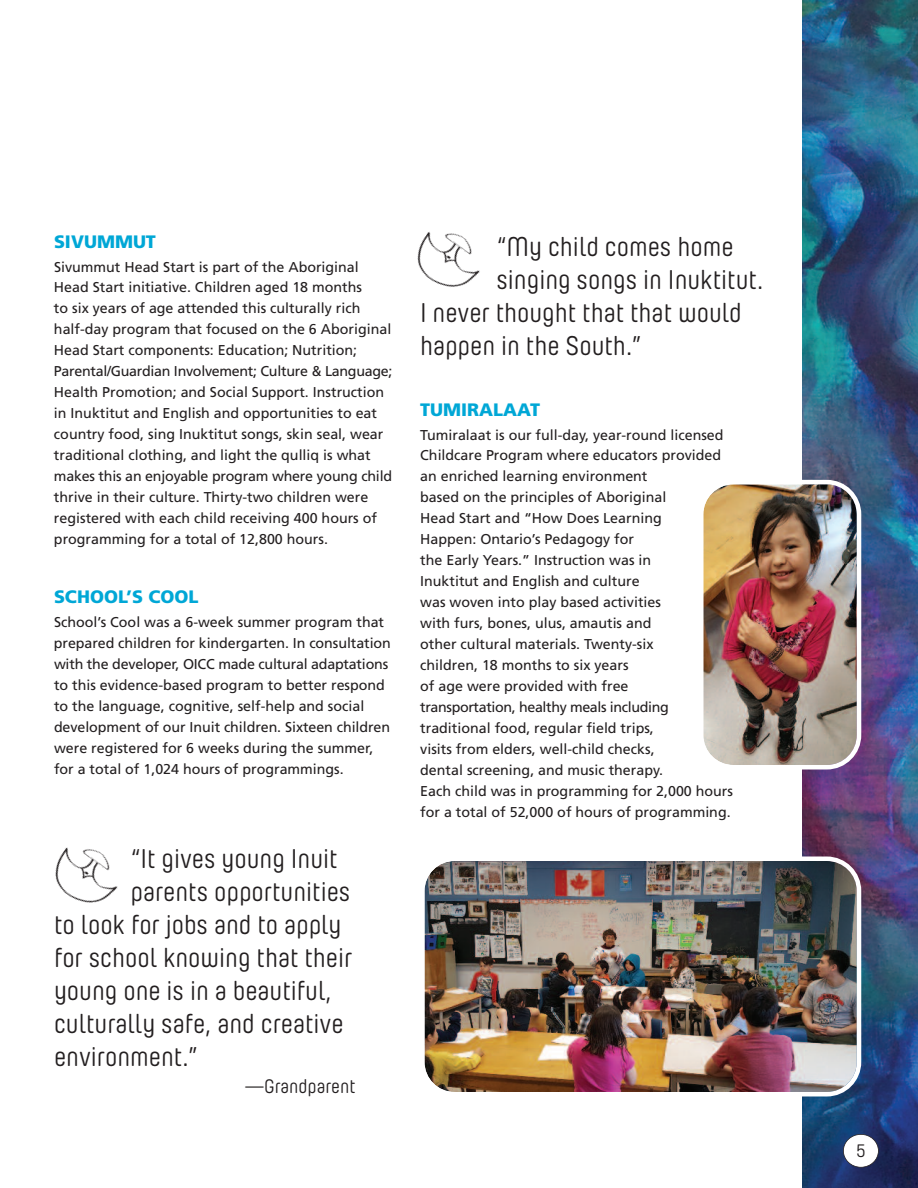
<style>
.page{position:relative;width:918px;height:1188px;background:#fff}
.page>*{position:absolute;margin:0;border:0;box-sizing:border-box;transform-origin:0 0}
.t1{font:27px "Yummo W03";color:#231f20}
.t2{font:19.5px "Yummo W03";color:#231f20}
.t3{font:900 18px "Frutiger LT Std";color:#00a7d6}
.t4{font:18px "Yummo W03";color:#231f20}
.t5{font:14.25px/21px "Frutiger LT Std";color:#231f20}
</style>
<div class="page">
<img style="left:802px;top:0;width:116px;height:1188px">
<div style="left:843px;top:1134px;width:35px;height:33px;background:#fff;border-radius:50%"></div>
<div style="left:843px;top:1134px;width:36px;height:34px;border:2px solid #231f20;border-radius:50%"></div>
<img style="left:424px;top:856px;width:437px;height:240px">
<img style="left:417px;top:231px;width:63px;height:56px">
<img style="left:703px;top:480px;width:158px;height:290px">
<img style="left:55px;top:847px;width:63px;height:56px">
<p class="t3" style="left:54px;top:234px;width:104px">SIVUMMUT</p>
<p class="t5" style="left:54px;top:257px;width:340px">Sivummut Head Start is part of the Aboriginal Head Start initiative. Children aged 18 months<br>to six years of age attended this culturally rich half-day program that focused on the 6 Aboriginal Head Start components: Education; Nutrition; Parental/Guardian Involvement; Culture &amp; Language; Health Promotion; and Social Support. Instruction in Inuktitut and English and opportunities to eat country food, sing Inuktitut songs, skin seal, wear traditional clothing, and light the qulliq is what makes this an enjoyable program where young child thrive in their culture. Thirty-two children were registered with each child receiving 400 hours of programming for a total of 12,800 hours.</p>
<p class="t3" style="left:54px;top:590px;width:146px">SCHOOL’S COOL</p>
<p class="t5" style="left:54px;top:613px;width:338px">School’s Cool was a 6-week summer program that prepared children for kindergarten. In consultation with the developer, OICC made cultural adaptations to this evidence-based program to better respond to the language, cognitive, self-help and social development of our Inuit children. Sixteen children were registered for 6 weeks during the summer, for a total of 1,024 hours of programmings.</p>
<h1 class="t1" style="left:130px;top:849px;width:209px">“It gives young Inuit</h1>
<h1 class="t1" style="left:130px;top:882px;width:221px">parents opportunities</h1>
<h1 class="t1" style="left:54px;top:915px;width:289px">to look for jobs and to apply</h1>
<h1 class="t1" style="left:54px;top:948px;width:300px">for school knowing that their</h1>
<h1 class="t1" style="left:54px;top:981px;width:279px">young one is in a beautiful,</h1>
<h1 class="t1" style="left:54px;top:1014px;width:291px">culturally safe, and creative</h1>
<h1 class="t1" style="left:54px;top:1047px;width:146px">environment.”</h1>
<h2 class="t2" style="left:245px;top:1080px;width:112px">—Grandparent</h2>
<h1 class="t1" style="left:496px;top:237px;width:239px">“My child comes home</h1>
<h1 class="t1" style="left:497px;top:270px;width:268px">singing songs in Inuktitut.</h1>
<h1 class="t1" style="left:420px;top:303px;width:323px">I never thought that that would</h1>
<h1 class="t1" style="left:420px;top:336px;width:224px">happen in the South.”</h1>
<p class="t3" style="left:420px;top:402px;width:121px">TUMIRALAAT</p>
<p class="t5" style="left:420px;top:425px;width:314px">Tumiralaat is our full-day, year-round licensed Childcare Program where educators provided an enriched learning environment<br>based on the principles of Aboriginal<br>Head Start and “How Does Learning<br>Happen: Ontario’s Pedagogy for<br>the Early Years.” Instruction was in<br>Inuktitut and English and culture<br>was woven into play based activities<br>with furs, bones, ulus, amautis and<br>other cultural materials. Twenty-six<br>children, 18 months to six years<br>of age were provided with free<br>transportation, healthy meals including traditional food, regular field trips,<br>visits from elders, well-child checks,<br>dental screening, and music therapy.<br>Each child was in programming for 2,000 hours for a total of 52,000 of hours of programming.</p>
<p class="t4" style="left:856px;top:1145px;width:11px">5</p>
</div>
